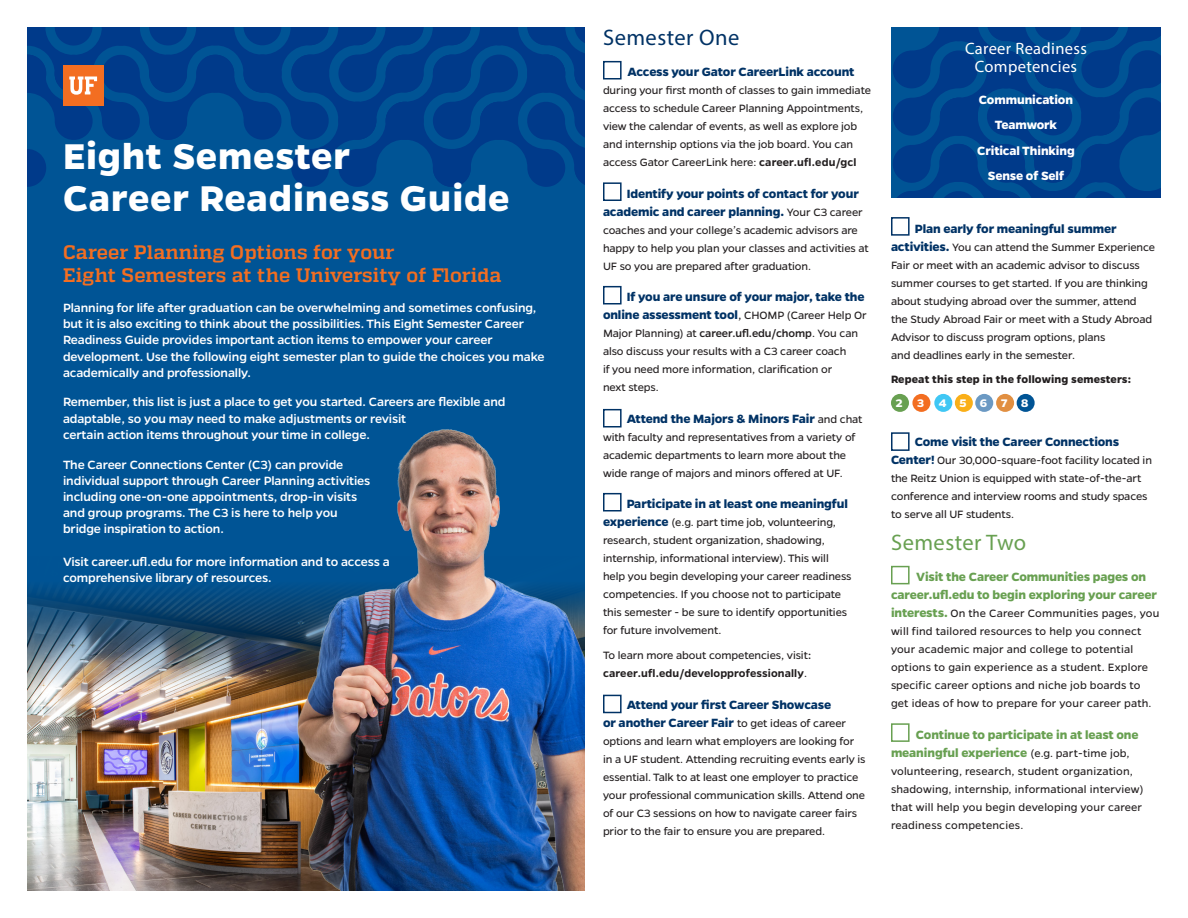
<style>
.page{position:relative;width:1188px;height:918px;background:#fff}
.page>*{position:absolute;margin:0;border:0;box-sizing:border-box;transform-origin:0 0}
.t1{font:700 40.5px "Gentona";letter-spacing:.02em;color:#fff}
.t2{font:22.5px "Myriad Pro";letter-spacing:.02em;color:#003265}
.t3{font:22.5px "Myriad Pro";letter-spacing:.02em;color:#68a051}
.t4{font:700 19.5px "Quadon";letter-spacing:.005em;color:#f36e21}
.t5{font:16.5px/18px "Myriad Pro";letter-spacing:.02em;color:#fff;text-align:center}
.t6{font:500 13.5px/16.2px "Gentona";letter-spacing:-.01em;color:#fff}
.t7{font:700 13.5px/18px "Gentona";letter-spacing:-.01em;color:#003265;text-align:right}
.t8{font:700 13.5px/18px "Gentona";letter-spacing:-.01em;color:#68a051}
.t9{font:700 13.5px/25.5px "Gentona";letter-spacing:-.01em;color:#fff;text-align:center}
.t10{font:700 12.45px "Gentona";color:#fff}
.t11{font:12px/18px "Gentona";letter-spacing:-.01em;color:#231f20}
.t12{font:12px/18px "Gentona";letter-spacing:.01em;color:#231f20}
.t13{font:700 12px "Gentona";letter-spacing:.01em;color:#231f20}
.t14{font:600 12px "Gentona";letter-spacing:.01em;color:#231f20}
.s1{font-weight:600}
.s2{font-weight:400;font-size:12px;color:#231f20}
.s3{font-weight:400;color:#231f20}
.s4{font-weight:500}
.s5{font-weight:700;font-size:13.5px;color:#003265}
.s6{font-weight:400}
.s7{font-weight:700;font-size:13.5px;color:#68a051}
</style>
<div class="page">
<div style="left:27px;top:27px;width:558px;height:864px;background:#005495"></div>
<img style="left:27px;top:588px;width:253px;height:303px">
<div style="left:603px;top:61px;width:19px;height:19px;border:2px solid #003265"></div>
<div style="left:603px;top:182px;width:19px;height:19px;border:2px solid #003265"></div>
<div style="left:603px;top:286px;width:19px;height:18px;border:2px solid #003265"></div>
<div style="left:603px;top:409px;width:19px;height:19px;border:2px solid #003265"></div>
<div style="left:603px;top:493px;width:19px;height:19px;border:2px solid #003265"></div>
<div style="left:603px;top:695px;width:19px;height:18px;border:2px solid #003265"></div>
<div style="left:891px;top:217px;width:19px;height:19px;border:2px solid #003265"></div>
<div style="left:891px;top:394px;width:18px;height:18px;background:#68a051;border-radius:50%"></div>
<div style="left:912px;top:394px;width:18px;height:18px;background:#f36e21;border-radius:50%"></div>
<div style="left:934px;top:394px;width:18px;height:18px;background:#40c7f4;border-radius:50%"></div>
<div style="left:955px;top:394px;width:18px;height:18px;background:#faaf18;border-radius:50%"></div>
<div style="left:975px;top:394px;width:18px;height:18px;background:#6b99c3;border-radius:50%"></div>
<div style="left:996px;top:394px;width:18px;height:18px;background:#e18f41;border-radius:50%"></div>
<div style="left:1017px;top:394px;width:18px;height:18px;background:#005495;border-radius:50%"></div>
<div style="left:891px;top:432px;width:19px;height:19px;border:2px solid #003265"></div>
<div style="left:891px;top:566px;width:19px;height:18px;border:2px solid #68a051"></div>
<div style="left:891px;top:723px;width:19px;height:19px;border:2px solid #68a051"></div>
<svg style="left:27px;top:27px;width:558px;height:160px"></svg>
<img style="left:280px;top:429px;width:305px;height:462px">
<svg style="left:891px;top:27px;width:270px;height:171px;background:#00438d"></svg>
<p class="t1" style="left:63px;top:133px;width:288px">Eight Semester</p>
<p class="t1" style="left:63px;top:175px;width:448px">Career Readiness Guide</p>
<p class="t4" style="left:63px;top:241px;width:333px">Career Planning Options for your</p>
<p class="t4" style="left:63px;top:264px;width:440px">Eight Semesters at the University of Florida</p>
<p class="t6" style="left:63px;top:300px;width:483px">Planning for life after graduation can be overwhelming and sometimes confusing, but it is also exciting to think about the possibilities. This Eight Semester Career Readiness Guide provides important action items to empower your career development. Use the following eight semester plan to guide the choices you make academically and professionally.</p>
<p class="t6" style="left:63px;top:394px;width:444px">Remember, this list is just a place to get you started. Careers are flexible and adaptable, so you may need to make adjustments or revisit<br>certain action items throughout your time in college.</p>
<p class="t6" style="left:63px;top:456px;width:309px">The Career Connections Center (C3) can provide individual support through Career Planning activities including one-on-one appointments, drop-in visits and group programs. The C3 is here to help you bridge inspiration to action.</p>
<p class="t6" style="left:63px;top:553px;width:328px">Visit career.ufl.edu for more information and to access a comprehensive library of resources.</p>
<p class="t2" style="left:603px;top:24px;width:138px">Semester One</p>
<p class="t7" style="left:628px;top:63px;width:229px">Access your Gator CareerLink account</p>
<p class="t11" style="left:603px;top:82px;width:270px">during your first month of classes to gain immediate access to schedule Career Planning Appointments, view the calendar of events, as well as explore job and internship options via the job board. You can access Gator CareerLink here: <span class="s1">career.ufl.edu/gcl</span></p>
<p class="t7" style="left:603px;top:185px;width:261px">Identify your points of contact for your academic and career planning. <span class="s2">Your C3 career</span></p>
<p class="t11" style="left:603px;top:221px;width:267px">coaches and your college’s academic advisors are happy to help you plan your classes and activities at<br>UF so you are prepared after graduation.</p>
<p class="t7" style="left:603px;top:288px;width:265px">If you are unsure of your major, take the online assessment tool<span class="s3">,</span> <span class="s2">CHOMP (Career Help Or</span></p>
<p class="t11" style="left:603px;top:325px;width:257px">Major Planning) at <span class="s4">career.ufl.edu/chomp</span>. You can also discuss your results with a C3 career coach<br>if you need more information, clarification or<br>next steps.</p>
<p class="t7" style="left:627px;top:410px;width:237px">Attend the Majors &amp; Minors Fair <span class="s2">and chat</span></p>
<p class="t11" style="left:603px;top:428px;width:254px">with faculty and representatives from a variety of academic departments to learn more about the wide range of majors and minors offered at UF.</p>
<p class="t7" style="left:627px;top:495px;width:223px">Participate in at least one meaningful</p>
<p class="t11" style="left:603px;top:514px;width:250px"><span class="s5">experience</span> (e.g. part time job, volunteering, research, student organization, shadowing, internship, informational interview). This will help you begin developing your career readiness competencies. If you choose not to participate this semester - be sure to identify opportunities for future involvement.</p>
<p class="t11" style="left:603px;top:646px;width:210px">To learn more about competencies, visit<span class="s4">:</span></p>
<p class="t14" style="left:603px;top:667px;width:206px">career.ufl.edu/developprofessionally<span class="s6">.</span></p>
<p class="t7" style="left:603px;top:695px;width:245px;text-align:left;text-indent:24px">Attend your first Career Showcase or another Career Fair <span class="s2">to get ideas of career</span></p>
<p class="t11" style="left:603px;top:732px;width:264px">options and learn what employers are looking for in a UF student. Attending recruiting events early is essential. Talk to at least one employer to practice your professional communication skills. Attend one of our C3 sessions on how to navigate career fairs prior to the fair to ensure you are prepared.</p>
<p class="t5" style="left:965px;top:39px;width:123px">Career Readiness<br>Competencies</p>
<p class="t9" style="left:977px;top:87px;width:99px">Communication<br>Teamwork<br>Critical Thinking<br>Sense of Self</p>
<p class="t7" style="left:915px;top:219px;width:203px">Plan early for meaningful summer</p>
<p class="t11" style="left:891px;top:238px;width:266px"><span class="s5">activities.</span> You can attend the Summer Experience Fair or meet with an academic advisor to discuss summer courses to get started. If you are thinking about studying abroad over the summer, attend the Study Abroad Fair or meet with a Study Abroad Advisor to discuss program options, plans<br>and deadlines early in the semester.</p>
<p class="t13" style="left:891px;top:373px;width:242px">Repeat this step in the following semesters:</p>
<p class="t10" style="left:896px;top:395px;width:8px">2</p>
<p class="t10" style="left:917px;top:395px;width:8px">3</p>
<p class="t10" style="left:939px;top:395px;width:9px">4</p>
<p class="t10" style="left:960px;top:395px;width:9px">5</p>
<p class="t10" style="left:980px;top:395px;width:9px">6</p>
<p class="t10" style="left:1001px;top:395px;width:8px">7</p>
<p class="t10" style="left:1021px;top:395px;width:9px">8</p>
<p class="t7" style="left:915px;top:433px;width:206px">Come visit the Career Connections</p>
<p class="t11" style="left:891px;top:452px;width:263px"><span class="s5">Center!</span> Our 30,000-square-foot facility located in the Reitz Union is equipped with state-of-the-art conference and interview rooms and study spaces to serve all UF students.</p>
<p class="t3" style="left:891px;top:528px;width:137px">Semester Two</p>
<p class="t8" style="left:891px;top:568px;width:268px;text-indent:25px">Visit the Career Communities pages on career.ufl.edu to begin exploring your career</p>
<p class="t12" style="left:891px;top:605px;width:270px"><span class="s7">interests.</span> On the Career Communities pages, you will find tailored resources to help you connect your academic major and college to potential options to gain experience as a student. Explore specific career options and niche job boards to get ideas of how to prepare for your career path.</p>
<p class="t8" style="left:891px;top:725px;width:249px;text-indent:25px">Continue to participate in at least one meaningful experience <span class="s2">(e.g. part-time job,</span></p>
<p class="t12" style="left:891px;top:762px;width:254px">volunteering, research, student organization, shadowing, internship, informational interview) that will help you begin developing your career readiness competencies.</p>
</div>
